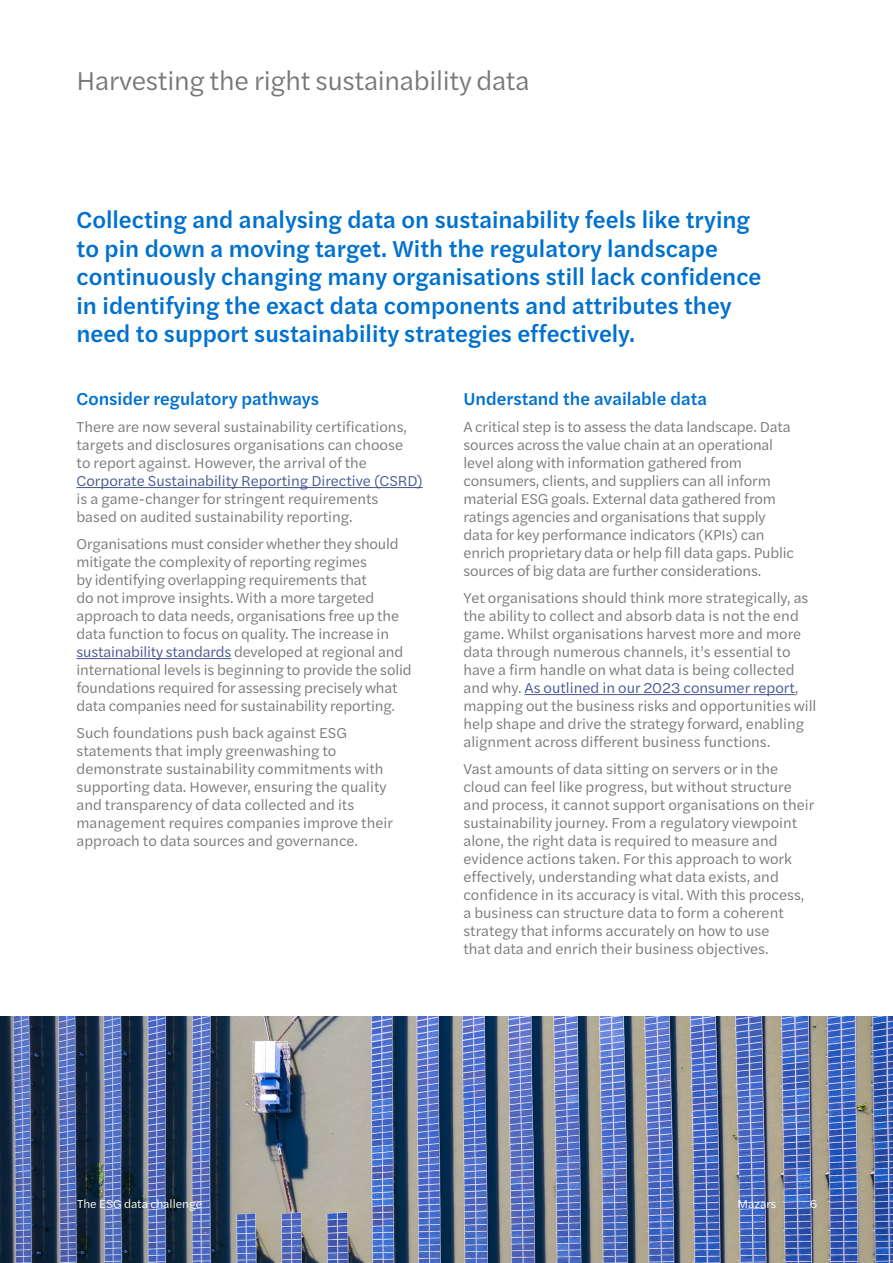
<style>
.page{position:relative;width:893px;height:1263px;background:#fff}
.page>*{position:absolute;margin:0;border:0;box-sizing:border-box;transform-origin:0 0}
.t1{font:27px "Halyard Text";letter-spacing:-.01em;color:#787878}
.t2{font:500 24px/28.5px "Halyard Text";color:#0071ce}
.t3{font:500 18px "Halyard Text";color:#0071ce}
.t4{font:15px/18px "Halyard Text";color:#787878}
.t5{font:15px "Halyard Text";color:#465792}
.t6{font:12px "Halyard Text";color:#fff}
.s1{color:#465792}
</style>
<div class="page">
<hr style="left:77px;top:487px;width:346px;height:1px;background:#465792">
<hr style="left:77px;top:658px;width:154px;height:1px;background:#465792">
<hr style="left:524px;top:694px;width:271px;height:1px;background:#465792">
<img style="left:0;top:1016px;width:893px;height:247px">
<h1 class="t1" style="left:77px;top:61px;width:454px">Harvesting the right sustainability data</h1>
<p class="t2" style="left:77px;top:205px;width:686px">Collecting and analysing data on sustainability feels like trying to pin down a moving target. With the regulatory landscape continuously changing many organisations still lack confidence in identifying the exact data components and attributes they need to support sustainability strategies effectively.</p>
<p class="t3" style="left:77px;top:386px;width:244px">Consider regulatory pathways</p>
<p class="t4" style="left:77px;top:417px;width:332px">There are now several sustainability certifications, targets and disclosures organisations can choose to report against. However, the arrival of the</p>
<p class="t5" style="left:77px;top:470px;width:348px">Corporate Sustainability Reporting Directive (CSRD)</p>
<p class="t4" style="left:77px;top:489px;width:303px">is a game-changer for stringent requirements based on audited sustainability reporting.</p>
<p class="t4" style="left:77px;top:534px;width:337px">Organisations must consider whether they should mitigate the complexity of reporting regimes<br>by identifying overlapping requirements that<br>do not improve insights. With a more targeted approach to data needs, organisations free up the data function to focus on quality. The increase in <span class="s1">sustainability standards</span> developed at regional and international levels is beginning to provide the solid foundations required for assessing precisely what data companies need for sustainability reporting.</p>
<p class="t4" style="left:77px;top:723px;width:318px">Such foundations push back against ESG statements that imply greenwashing to demonstrate sustainability commitments with supporting data. However, ensuring the quality and transparency of data collected and its management requires companies improve their approach to data sources and governance.</p>
<p class="t3" style="left:463px;top:386px;width:245px">Understand the available data</p>
<p class="t4" style="left:463px;top:417px;width:332px">A critical step is to assess the data landscape. Data sources across the value chain at an operational level along with information gathered from consumers, clients, and suppliers can all inform material ESG goals. External data gathered from ratings agencies and organisations that supply data for key performance indicators (KPIs) can enrich proprietary data or help fill data gaps. Public sources of big data are further considerations.</p>
<p class="t4" style="left:463px;top:588px;width:354px">Yet organisations should think more strategically, as the ability to collect and absorb data is not the end game. Whilst organisations harvest more and more data through numerous channels, it’s essential to have a firm handle on what data is being collected and why. <span class="s1">As outlined in our 2023 consumer report</span>, mapping out the business risks and opportunities will help shape and drive the strategy forward, enabling alignment across different business functions.</p>
<p class="t4" style="left:463px;top:759px;width:352px">Vast amounts of data sitting on servers or in the cloud can feel like progress, but without structure and process, it cannot support organisations on their sustainability journey. From a regulatory viewpoint alone, the right data is required to measure and evidence actions taken. For this approach to work effectively, understanding what data exists, and confidence in its accuracy is vital. With this process, a business can structure data to form a coherent strategy that informs accurately on how to use<br>that data and enrich their business objectives.</p>
<p class="t6" style="left:77px;top:1195px;width:127px">The ESG data challenge</p>
<p class="t6" style="left:738px;top:1195px;width:40px">Mazars</p>
<p class="t6" style="left:810px;top:1195px;width:8px">6</p>
</div>
